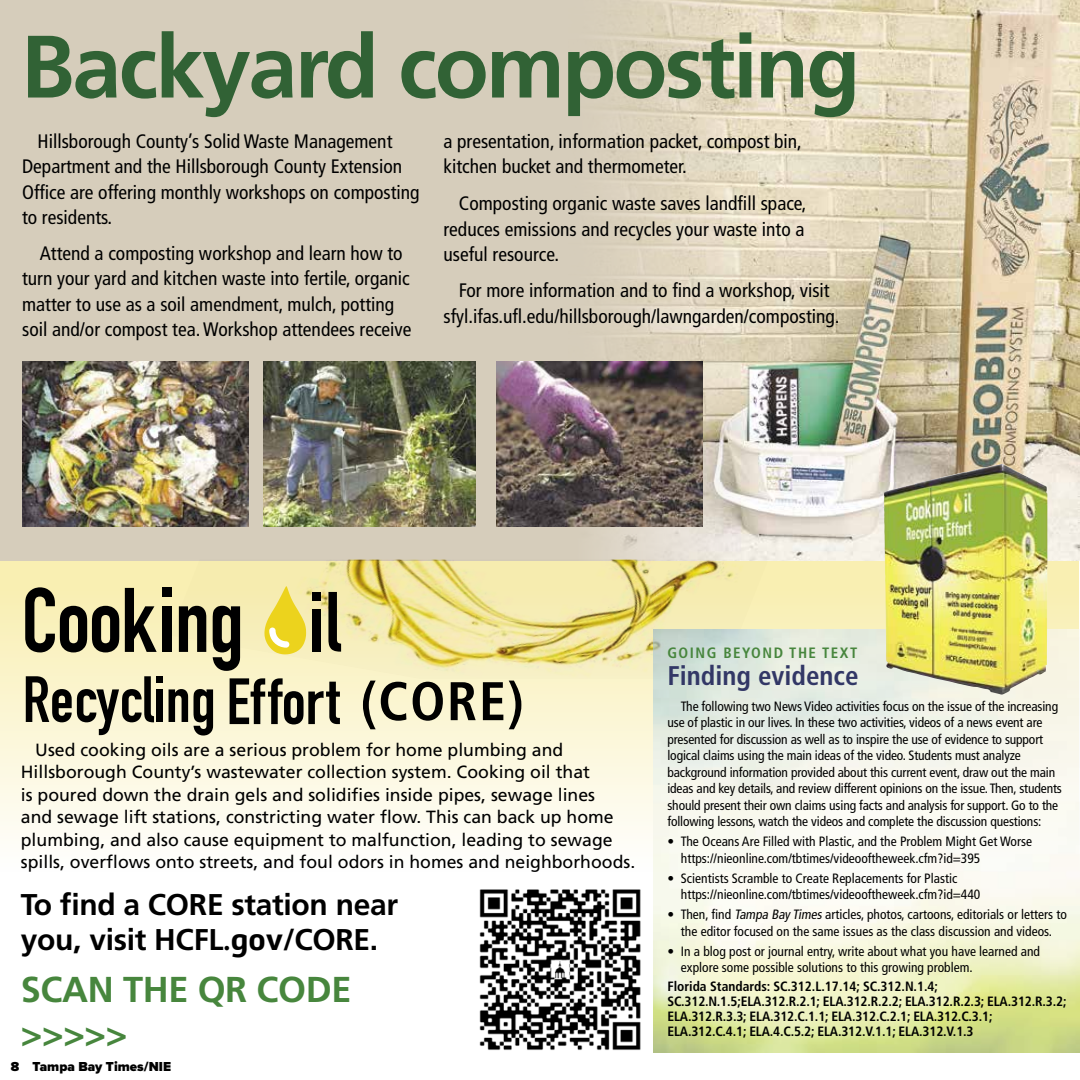
<style>
.page{position:relative;width:1080px;height:1080px;background:#fff}
.page>*{position:absolute;margin:0;border:0;box-sizing:border-box;transform-origin:0 0}
.t1{font:700 88.35px "Frutiger";letter-spacing:-.03em;color:#316235}
.t2{font:700 condensed 54.45px "Frutiger";color:#000}
.t3{font:700 36px/43.5px "Frutiger";letter-spacing:-.01em;color:#47863d}
.t4{font:700 30px/34.5px "Frutiger";letter-spacing:-.01em;color:#000}
.t5{font:700 condensed 27px "Frutiger";color:#323766}
.t6{font:condensed 19.5px/25.5px "Frutiger";color:#000}
.t7{font:17.7px/22.5px "Frutiger";color:#000}
.t8{font:700 condensed 15px "Frutiger";letter-spacing:.1em;color:#47863d}
.t9{font:condensed 13.5px/16.5px "Frutiger";letter-spacing:-.01em;color:#000}
.t10{font:700 condensed 13.5px/15px "Frutiger";letter-spacing:-.01em;color:#000}
.t11{font:900 13.5px "Proxima Nova";color:#000}
.s1{font-family:"Minion Pro"}
.s2{font-family:"Soleto"}
.s3{font-style:italic}
</style>
<div class="page">
<div style="left:1px;top:560px;width:1078px;height:312px;background:linear-gradient(to bottom,#f7edab,#fefefd)"></div>
<div style="left:0;top:0;width:1080px;height:560px;background:#d6cdbb"></div>
<img style="left:569px;top:0;width:511px;height:560px">
<img style="left:169px;top:560px;width:599px;height:119px">
<img style="left:654px;top:630px;width:425px;height:423px">
<div style="left:312px;top:609px;width:9px;height:42px;background:#000"></div>
<div style="left:312px;top:592px;width:9px;height:8px;background:#000"></div>
<div style="left:157px;top:689px;width:6px;height:33px;background:#000"></div>
<div style="left:157px;top:676px;width:6px;height:7px;background:#000"></div>
<div style="left:162px;top:606px;width:9px;height:46px;background:#000"></div>
<div style="left:162px;top:588px;width:9px;height:9px;background:#000"></div>
<svg style="left:25px;top:587px;width:94px;height:65px;background:#888365"></svg>
<svg style="left:125px;top:588px;width:32px;height:64px;background:#7c785c"></svg>
<svg style="left:328px;top:592px;width:13px;height:60px"></svg>
<svg style="left:179px;top:606px;width:27px;height:46px"></svg>
<svg style="left:213px;top:606px;width:27px;height:65px;background:#444234"></svg>
<svg style="left:264px;top:586px;width:42px;height:68px;background:#f0de61"></svg>
<svg style="left:26px;top:676px;width:128px;height:59px;background:#a3a088"></svg>
<svg style="left:169px;top:689px;width:19px;height:33px"></svg>
<svg style="left:194px;top:689px;width:19px;height:47px"></svg>
<svg style="left:230px;top:678px;width:110px;height:46px;background:#898672"></svg>
<img style="left:479px;top:889px;width:162px;height:161px">
<img style="left:263px;top:361px;width:213px;height:166px">
<img style="left:22px;top:361px;width:227px;height:165px">
<img style="left:496px;top:362px;width:206px;height:164px">
<img style="left:884px;top:464px;width:163px;height:231px">
<h1 class="t1" style="left:21px;top:15px;width:841px">Backyard composting</h1>
<h3 class="t6" style="left:22px;top:128px;width:399px;text-indent:15px">Hillsborough County’s Solid Waste Management Department and the Hillsborough County Extension Offce are offering monthly workshops on composting to residents.</h3>
<h3 class="t6" style="left:22px;top:241px;width:391px;text-indent:18px">Attend a composting workshop and learn how to turn your yard and kitchen waste into fertile, organic matter to use as a soil amendment, mulch, potting soil and/or compost tea. Workshop attendees receive</h3>
<h3 class="t6" style="left:444px;top:128px;width:360px">a presentation, information packet, compost bin, kitchen bucket and thermometer.</h3>
<h3 class="t6" style="left:444px;top:191px;width:365px;text-align:justify;text-indent:15px">Composting organic waste saves landfll space, reduces emissions and recycles your waste into a useful resource.</h3>
<h3 class="t6" style="left:444px;top:278px;width:398px;text-align:center">For more information and to fnd a workshop, visit sfyl.ifas.uf.edu/hillsborough/lawngarden/composting.</h3>
<h2 class="t2" style="left:361px;top:669px;width:165px">(CORE)</h2>
<p class="t7" style="left:21px;top:738px;width:616px;text-indent:14px">Used cooking oils are a serious problem for home plumbing and Hillsborough County’s wastewater collection system. Cooking oil that<br>is poured down the drain gels and solidifes inside pipes, sewage lines<br>and sewage lift stations, constricting water fow. This can back up home plumbing, and also cause equipment to malfunction, leading to sewage spills, overfows onto streets, and foul odors in homes and neighborhoods.</p>
<h3 class="t4" style="left:21px;top:887px;width:379px">To find a CORE station near you, visit HCFL<span class="s1">.</span><span class="s2">gov</span>/CORE.</h3>
<h3 class="t3" style="left:21px;top:968px;width:332px">SCAN THE QR CODE &gt;&gt;&gt;&gt;&gt;</h3>
<p class="t11" style="left:11px;top:1057px;width:162px">8 Tampa Bay Times/NIE</p>
<p class="t8" style="left:667px;top:644px;width:191px">GOING BEYOND THE TEXT</p>
<h3 class="t5" style="left:667px;top:660px;width:193px">Finding evidence</h3>
<p class="t9" style="left:667px;top:698px;width:396px;text-indent:14px">The following two News Video activities focus on the issue of the increasing use of plastic in our lives. In these two activities, videos of a news event are presented for discussion as well as to inspire the use of evidence to support logical claims using the main ideas of the video. Students must analyze background information provided about this current event, draw out the main ideas and key details, and review different opinions on the issue. Then, students should present their own claims using facts and analysis for support. Go to the following lessons, watch the videos and complete the discussion questions:</p>
<p class="t9" style="left:681px;top:834px;width:353px;text-indent:-14px">• The Oceans Are Filled with Plastic, and the Problem Might Get Worse https://nieonline.com/tbtimes/videooftheweek.cfm?id=395</p>
<p class="t9" style="left:681px;top:870px;width:301px;text-indent:-14px">• Scientists Scramble to Create Replacements for Plastic https://nieonline.com/tbtimes/videooftheweek.cfm?id=440</p>
<p class="t9" style="left:667px;top:907px;width:401px;text-align:center">• Then, fnd <span class="s3">Tampa Bay Times</span> articles, photos, cartoons, editorials or letters to the editor focused on the same issues as the class discussion and videos.</p>
<p class="t9" style="left:681px;top:943px;width:361px;text-indent:-14px">• In a blog post or journal entry, write about what you have learned and explore some possible solutions to this growing problem.</p>
<p class="t10" style="left:667px;top:979px;width:401px">Florida Standards: SC.312.L.17.14; SC.312.N.1.4; SC.312.N.1.5;ELA.312.R.2.1; ELA.312.R.2.2; ELA.312.R.2.3; ELA.312.R.3.2; ELA.312.R.3.3; ELA.312.C.1.1; ELA.312.C.2.1; ELA.312.C.3.1; ELA.312.C.4.1; ELA.4.C.5.2; ELA.312.V.1.1; ELA.312.V.1.3</p>
</div>
